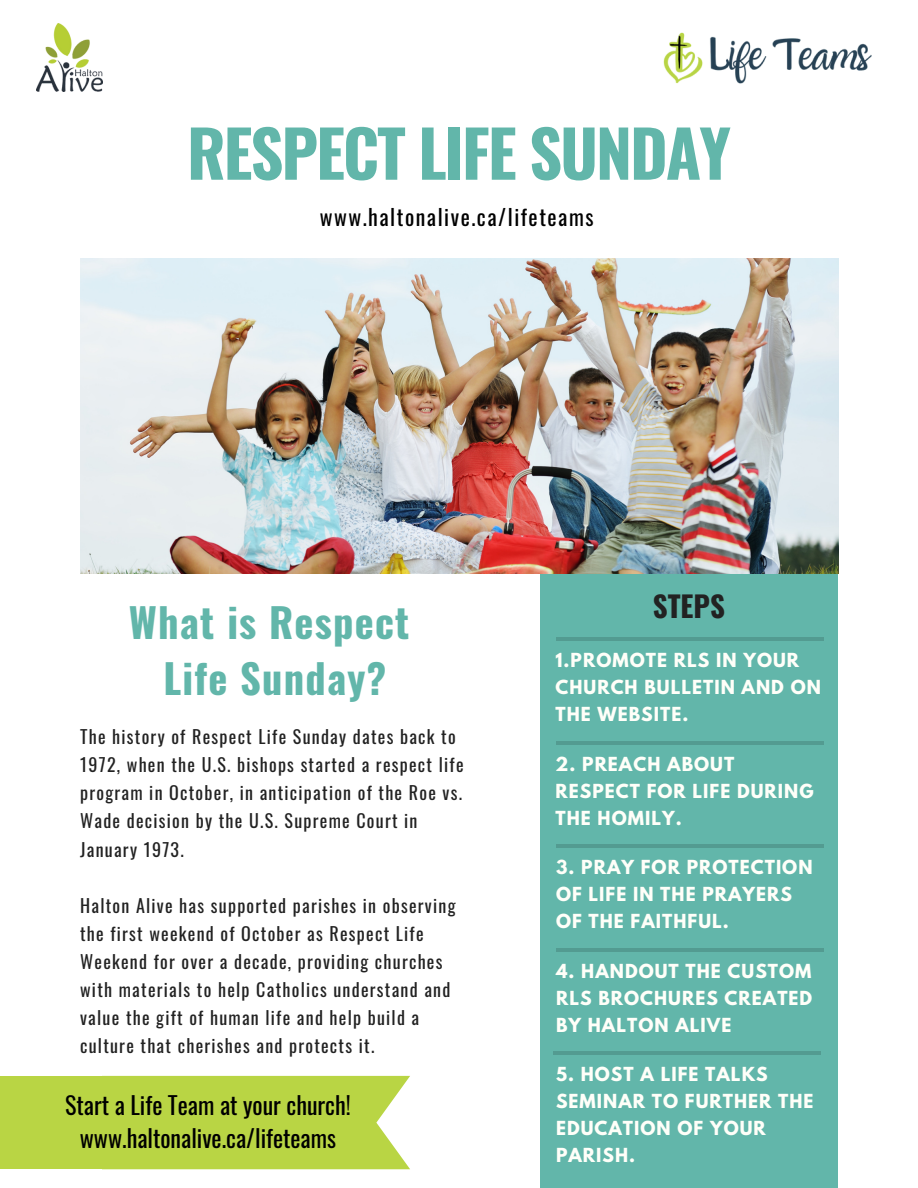
<style>
.page{position:relative;width:918px;height:1188px;background:#fff}
.page>*{position:absolute;margin:0;border:0;box-sizing:border-box;transform-origin:0 0}
.t1{font:700 64.5px "Oswald";letter-spacing:-.03em;color:#62b6aa}
.t2{font:700 40.35px "Oswald";letter-spacing:.03em;color:#62b6aa}
.t3{font:700 28.95px "Oswald";color:#222}
.t4{font:24px/32.7px "Oswald";color:#000;text-align:center}
.t5{font:21.75px "Oswald";letter-spacing:.07em;color:#000}
.t6{font:18px/28.2px "Oswald";letter-spacing:.07em;color:#222}
.t7{font:700 17.1px/27px "League Spartan";letter-spacing:.06em;color:#fffff9}
</style>
<div class="page">
<div style="left:541px;top:547px;width:297px;height:641px;background:#62b6aa"></div>
<hr style="left:556px;top:741px;width:268px;height:3px;background:#000">
<hr style="left:557px;top:845px;width:267px;height:3px;background:#000">
<hr style="left:557px;top:948px;width:267px;height:3px;background:#000">
<hr style="left:553px;top:1051px;width:268px;height:4px;background:#539b91">
<hr style="left:556px;top:638px;width:268px;height:3px;background:#000">
<img style="left:80px;top:258px;width:758px;height:315px">
<img style="left:663px;top:32px;width:209px;height:52px">
<img style="left:36px;top:24px;width:67px;height:67px">
<svg style="left:256px;top:1076px;width:154px;height:93px;background:#c0d958"></svg>
<div style="left:0;top:1076px;width:256px;height:93px;background:#b9d544"></div>
<p class="t1" style="left:187px;top:103px;width:545px">RESPECT LIFE SUNDAY</p>
<p class="t5" style="left:320px;top:200px;width:275px">www.haltonalive.ca/lifeteams</p>
<p class="t3" style="left:653px;top:583px;width:74px">STEPS</p>
<p class="t2" style="left:129px;top:591px;width:282px">What is Respect</p>
<p class="t2" style="left:163px;top:647px;width:224px">Life Sunday?</p>
<p class="t7" style="left:556px;top:649px;width:267px">1.PROMOTE RLS IN YOUR<br>CHURCH BULLETIN AND ON<br>THE WEBSITE.</p>
<p class="t7" style="left:556px;top:753px;width:260px">2. PREACH ABOUT<br>RESPECT FOR LIFE DURING<br>THE HOMILY.</p>
<p class="t7" style="left:556px;top:856px;width:258px">3. PRAY FOR PROTECTION<br>OF LIFE IN THE PRAYERS<br>OF THE FAITHFUL.</p>
<p class="t7" style="left:556px;top:959px;width:258px;text-align:justify">4. HANDOUT THE CUSTOM RLS BROCHURES CREATED BY HALTON ALIVE</p>
<p class="t6" style="left:80px;top:722px;width:385px">The history of Respect Life Sunday dates back to 1972, when the U.S. bishops started a respect life program in October, in anticipation of the Roe vs.<br>Wade decision by the U.S. Supreme Court in January 1973.</p>
<p class="t6" style="left:80px;top:891px;width:377px">Halton Alive has supported parishes in observing the first weekend of October as Respect Life Weekend for over a decade, providing churches with materials to help Catholics understand and value the gift of human life and help build a culture that cherishes and protects it.</p>
<p class="t4" style="left:65px;top:1088px;width:287px">Start a Life Team at your church! www.haltonalive.ca/lifeteams</p>
<p class="t7" style="left:556px;top:1063px;width:259px">5. HOST A LIFE TALKS<br>SEMINAR TO FURTHER THE<br>EDUCATION OF YOUR<br>PARISH.</p>
</div>
